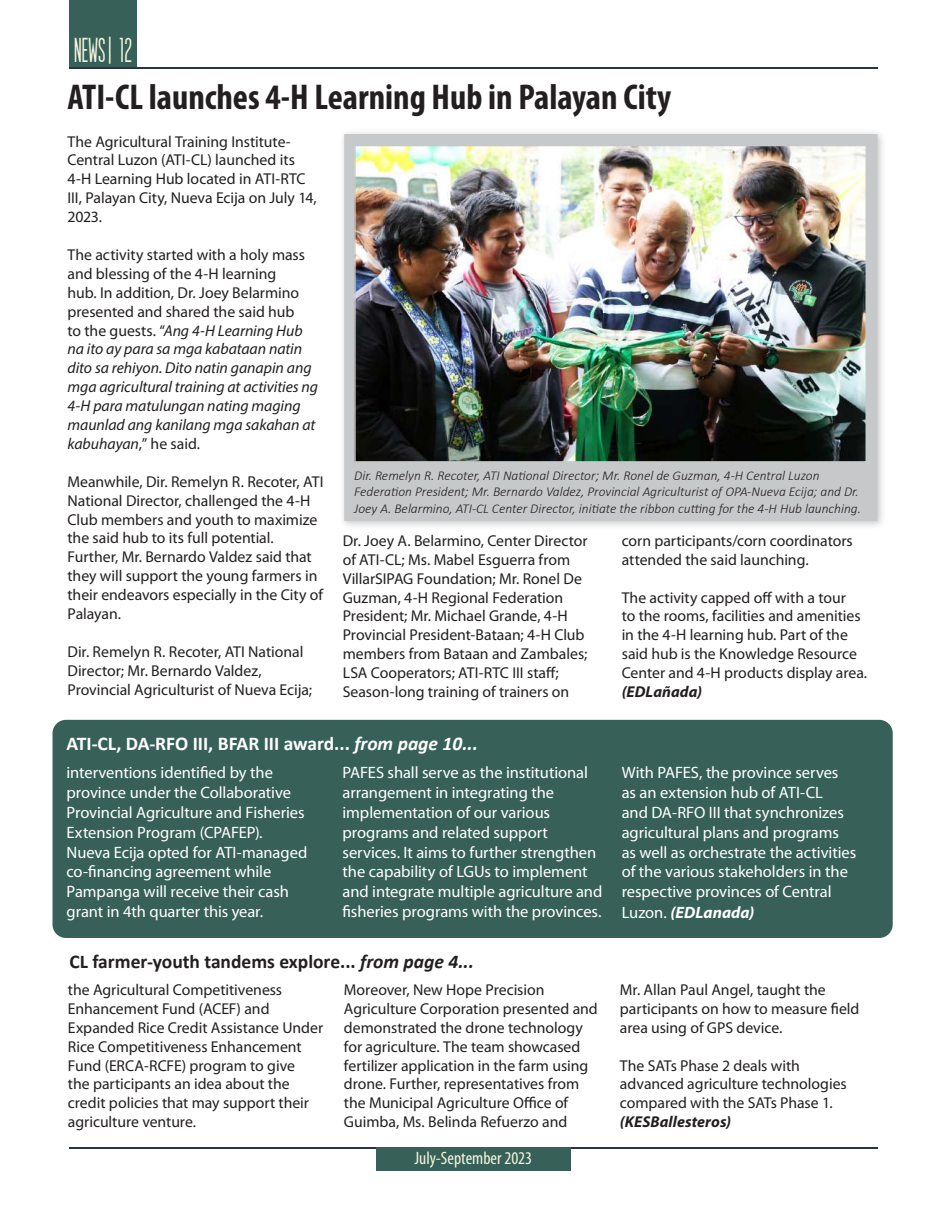
<style>
.page{position:relative;width:945px;height:1215px;background:#fff}
.page>*{position:absolute;margin:0;border:0;box-sizing:border-box;transform-origin:0 0}
.t1{font:700 condensed 36px "Myriad Pro";color:#231f20}
.t2{font:36px "SF Movie Poster";letter-spacing:.02em;color:#f4f4de}
.t3{font:700 19.5px "Calibri";color:#fff}
.t4{font:700 19.5px "Calibri";color:#231f20}
.t5{font:condensed 18px "Myriad Pro";color:#f4f4de}
.t6{font:16.5px/19.8px "Myriad Pro";letter-spacing:-.005em;color:#fff}
.t7{font:15.75px/18.9px "Myriad Pro";letter-spacing:-.005em;color:#231f20}
.t8{font:italic 15.75px/18.9px "Myriad Pro";letter-spacing:-.005em;color:#231f20}
.t9{font:italic 700 15.75px "Myriad Pro";letter-spacing:.005em;color:#231f20}
.t10{font:italic 300 13.5px/16.2px "Calibri";color:#231f20}
.s1{font-style:normal}
.s2{font-style:italic}
.s3{font-weight:700;font-style:italic}
</style>
<div class="page">
<div style="left:69px;top:0;width:67px;height:68px;background:#376158"></div>
<hr style="left:69px;top:1148px;width:809px;height:1px;background:#293249">
<hr style="left:69px;top:67px;width:809px;height:1px;background:#293249">
<div style="left:376px;top:1148px;width:195px;height:23px;background:#376158"></div>
<div style="left:52px;top:720px;width:841px;height:218px;background:#376158;border-radius:14px"></div>
<div style="left:338px;top:128px;width:549px;height:402px;background:#231f20;opacity:.25"></div>
<div style="left:344px;top:134px;width:534px;height:387px;background:#c7c8ca"></div>
<img style="left:357px;top:148px;width:507px;height:312px">
<div style="left:354px;top:145px;width:513px;height:318px;border:2px solid #c7c8ca"></div>
<h1 class="t2" style="left:74px;top:31px;width:59px">NEWS| 12</h1>
<h1 class="t1" style="left:68px;top:75px;width:605px">ATI-CL launches 4-H Learning Hub in Palayan City</h1>
<p class="t7" style="left:68px;top:132px;width:251px">The Agricultural Training Institute-<br>Central Luzon (ATI-CL) launched its<br>4-H Learning Hub located in ATI-RTC<br>III, Palayan City, Nueva Ecija on July 14,<br>2023.</p>
<p class="t8" style="left:68px;top:245px;width:252px"><span class="s1">The activity started with a holy mass and blessing of the 4-H learning<br>hub. In addition, Dr. Joey Belarmino presented and shared the said hub<br>to the guests. “</span>Ang 4-H Learning Hub na ito ay para sa mga kabataan natin dito sa rehiyon. Dito natin ganapin ang mga agricultural training at activities ng 4-H para matulungan nating maging maunlad ang kanilang mga sakahan at kabuhayan<span class="s1">,” he said.</span></p>
<p class="t7" style="left:68px;top:472px;width:257px">Meanwhile, Dir. Remelyn R. Recoter, ATI National Director, challenged the 4-H Club members and youth to maximize the said hub to its full potential.<br>Further, Mr. Bernardo Valdez said that they will support the young farmers in their endeavors especially in the City of Palayan.</p>
<p class="t7" style="left:68px;top:642px;width:246px">Dir. Remelyn R. Recoter, ATI National<br>Director; Mr. Bernardo Valdez,<br>Provincial Agriculturist of Nueva Ecija;</p>
<p class="t10" style="left:354px;top:468px;width:508px">Dir. Remelyn R. Recoter, ATI National Director; Mr. Ronel de Guzman, 4-H Central Luzon<br>Federation President; Mr. Bernardo Valdez, Provincial Agriculturist of OPA-Nueva Ecija; and Dr.<br>Joey A. Belarmino, ATI-CL Center Director, initiate the ribbon cutting for the 4-H Hub launching.</p>
<p class="t7" style="left:343px;top:531px;width:246px">Dr. Joey A. Belarmino, Center Director of ATI-CL; Ms. Mabel Esguerra from VillarSIPAG Foundation; Mr. Ronel De Guzman, 4-H Regional Federation President; Mr. Michael Grande, 4-H Provincial President-Bataan; 4-H Club members from Bataan and Zambales; LSA Cooperators; ATI-RTC III staff; Season-long training of trainers on</p>
<p class="t7" style="left:622px;top:531px;width:233px">corn participants/corn coordinators attended the said launching.</p>
<p class="t7" style="left:622px;top:588px;width:247px">The activity capped off with a tour<br>to the rooms, facilities and amenities in the 4-H learning hub. Part of the said hub is the Knowledge Resource Center and 4-H products display area.</p>
<p class="t9" style="left:622px;top:682px;width:82px">(EDLañada)</p>
<p class="t3" style="left:67px;top:730px;width:413px">ATI-CL, DA-RFO III, BFAR III award... <span class="s2">from page 10...</span></p>
<p class="t6" style="left:67px;top:763px;width:242px">interventions identified by the province under the Collaborative Provincial Agriculture and Fisheries Extension Program (CPAFEP).<br>Nueva Ecija opted for ATI-managed co-financing agreement while Pampanga will receive their cash grant in 4th quarter this year.</p>
<p class="t6" style="left:343px;top:763px;width:261px">PAFES shall serve as the institutional arrangement in integrating the implementation of our various programs and related support services. It aims to further strengthen the capability of LGUs to implement and integrate multiple agriculture and fisheries programs with the provinces.</p>
<p class="t6" style="left:622px;top:763px;width:236px">With PAFES, the province serves as an extension hub of ATI-CL<br>and DA-RFO III that synchronizes agricultural plans and programs as well as orchestrate the activities of the various stakeholders in the respective provinces of Central<br>Luzon. <span class="s3">(EDLanada)</span></p>
<p class="t4" style="left:69px;top:948px;width:406px">CL farmer-youth tandems explore... <span class="s2">from page 4...</span></p>
<p class="t7" style="left:68px;top:980px;width:257px">the Agricultural Competitiveness Enhancement Fund (ACEF) and Expanded Rice Credit Assistance Under Rice Competitiveness Enhancement Fund (ERCA-RCFE) program to give<br>the participants an idea about the credit policies that may support their agriculture venture.</p>
<p class="t7" style="left:344px;top:980px;width:255px">Moreover, New Hope Precision Agriculture Corporation presented and demonstrated the drone technology for agriculture. The team showcased fertilizer application in the farm using drone. Further, representatives from the Municipal Agriculture Office of Guimba, Ms. Belinda Refuerzo and</p>
<p class="t7" style="left:620px;top:980px;width:241px">Mr. Allan Paul Angel, taught the participants on how to measure field area using of GPS device.</p>
<p class="t7" style="left:620px;top:1056px;width:228px">The SATs Phase 2 deals with advanced agriculture technologies compared with the SATs Phase 1.</p>
<p class="t9" style="left:620px;top:1112px;width:113px">(KESBallesteros)</p>
<p class="t5" style="left:414px;top:1147px;width:119px">July-September 2023</p>
</div>
